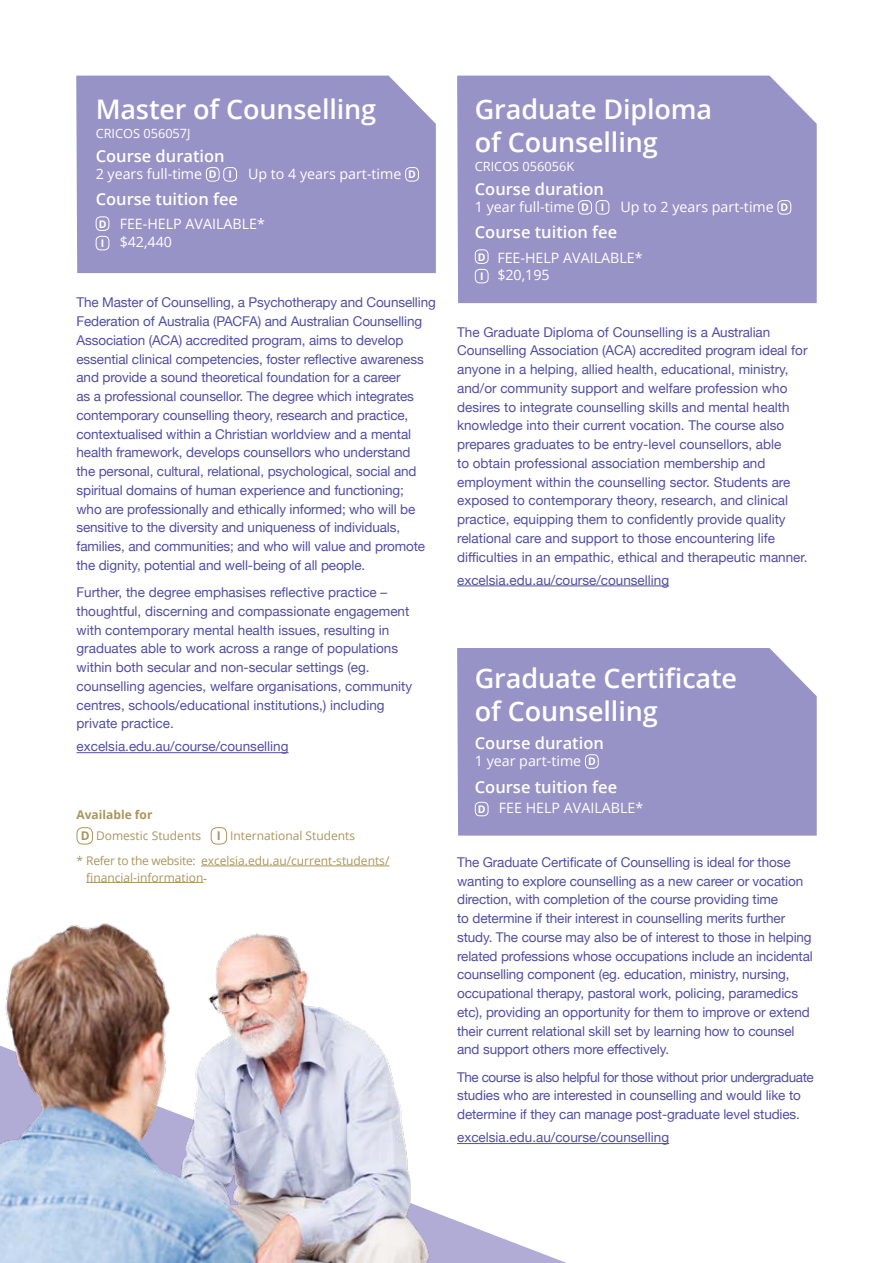
<style>
.page{position:relative;width:893px;height:1263px;background:#fff}
.page>*{position:absolute;margin:0;border:0;box-sizing:border-box;transform-origin:0 0}
.t1{font:600 27px/33px "Open Sans";letter-spacing:-.005em;color:#fff}
.t2{font:600 16.5px "Open Sans";color:#fff}
.t3{font:14.25px/18px "Open Sans";color:#fff}
.t4{font:13.5px/18.8px "Helvetica Neue";letter-spacing:-.01em;color:#524fa1}
.t5{font:12.75px "Open Sans";color:#fff}
.t6{font:12px/20.7px "Open Sans";color:#ab955c}
.s1{font-weight:700;font-size:10.5px}
.s2{font-weight:700}
</style>
<div class="page">
<div style="left:76px;top:76px;width:360px;height:197px;background:#9793c6"></div>
<div style="left:457px;top:76px;width:360px;height:227px;background:#9793c6"></div>
<div style="left:457px;top:648px;width:360px;height:188px;background:#9793c6"></div>
<svg style="left:436px;top:1143px;width:234px;height:120px"></svg>
<hr style="left:77px;top:752px;width:212px;height:1px;background:#524fa1">
<hr style="left:457px;top:586px;width:212px;height:1px;background:#524fa1">
<hr style="left:457px;top:1143px;width:212px;height:1px;background:#524fa1">
<img style="left:0;top:923px;width:436px;height:340px">
<hr style="left:201px;top:866px;width:188px;height:1px;background:#ab955c">
<hr style="left:86px;top:882px;width:117px;height:1px;background:#ab955c">
<div style="left:77px;top:827px;width:16px;height:17px;border:1px solid #ab955c;border-radius:6px"></div>
<div style="left:211px;top:827px;width:16px;height:17px;border:1px solid #ab955c;border-radius:6px"></div>
<div style="left:206px;top:167px;width:14px;height:15px;border:1px solid #fff;border-radius:5px"></div>
<div style="left:223px;top:167px;width:14px;height:15px;border:1px solid #fff;border-radius:5px"></div>
<div style="left:405px;top:167px;width:14px;height:15px;border:1px solid #fff;border-radius:5px"></div>
<div style="left:96px;top:216px;width:13px;height:15px;border:1px solid #fff;border-radius:5px"></div>
<div style="left:96px;top:236px;width:13px;height:14px;border:1px solid #fff;border-radius:5px"></div>
<div style="left:578px;top:200px;width:14px;height:15px;border:1px solid #fff;border-radius:5px"></div>
<div style="left:596px;top:200px;width:13px;height:15px;border:1px solid #fff;border-radius:5px"></div>
<div style="left:777px;top:200px;width:14px;height:15px;border:1px solid #fff;border-radius:5px"></div>
<div style="left:475px;top:249px;width:13px;height:15px;border:1px solid #fff;border-radius:5px"></div>
<div style="left:475px;top:269px;width:13px;height:14px;border:1px solid #fff;border-radius:5px"></div>
<div style="left:585px;top:754px;width:14px;height:15px;border:1px solid #fff;border-radius:5px"></div>
<div style="left:475px;top:802px;width:13px;height:14px;border:1px solid #fff;border-radius:5px"></div>
<h1 class="t1" style="left:96px;top:92px;width:282px">Master of Counselling</h1>
<p class="t5" style="left:96px;top:125px;width:96px">CRICOS 056057J</p>
<p class="t2" style="left:96px;top:145px;width:131px">Course duration</p>
<p class="t3" style="left:96px;top:164px;width:322px">2 years full-time <span class="s1">D I</span> Up to 4 years part-time <span class="s1">D</span></p>
<p class="t2" style="left:96px;top:188px;width:144px">Course tuition fee</p>
<p class="t3" style="left:99px;top:215px;width:168px"><span class="s1">D</span> FEE-HELP AVAILABLE*<br><span class="s1">I</span> $42,440</p>
<p class="t4" style="left:77px;top:294px;width:361px">The Master of Counselling, a Psychotherapy and Counselling Federation of Australia (PACFA) and Australian Counselling Association (ACA) accredited program, aims to develop essential clinical competencies, foster reflective awareness and provide a sound theoretical foundation for a career<br>as a professional counsellor. The degree which integrates contemporary counselling theory, research and practice, contextualised within a Christian worldview and a mental health framework, develops counsellors who understand<br>the personal, cultural, relational, psychological, social and spiritual domains of human experience and functioning;<br>who are professionally and ethically informed; who will be sensitive to the diversity and uniqueness of individuals, families, and communities; and who will value and promote the dignity, potential and well-being of all people.</p>
<p class="t4" style="left:77px;top:584px;width:337px">Further, the degree emphasises reflective practice – thoughtful, discerning and compassionate engagement with contemporary mental health issues, resulting in graduates able to work across a range of populations within both secular and non-secular settings (eg. counselling agencies, welfare organisations, community centres, schools/educational institutions,) including private practice.</p>
<p class="t4" style="left:77px;top:738px;width:214px">excelsia.edu.au/course/counselling</p>
<p class="t6" style="left:81px;top:804px;width:122px;text-indent:-4px"><span class="s2">Available for<br>D</span> Domestic Students</p>
<p class="t6" style="left:77px;top:823px;width:314px;line-height:25px;text-indent:140px"><span class="s2">I</span> International Students<br>* Refer to the website: excelsia.edu.au/current-students/</p>
<p class="t6" style="left:86px;top:866px;width:119px">financial-information</p>
<h1 class="t1" style="left:475px;top:92px;width:239px">Graduate Diploma of Counselling</h1>
<p class="t5" style="left:475px;top:158px;width:101px">CRICOS 056056K</p>
<p class="t2" style="left:475px;top:178px;width:131px">Course duration</p>
<p class="t3" style="left:475px;top:197px;width:315px">1 year full-time <span class="s1">D I</span> Up to 2 years part-time <span class="s1">D</span></p>
<p class="t2" style="left:475px;top:221px;width:144px">Course tuition fee</p>
<p class="t3" style="left:478px;top:248px;width:166px"><span class="s1">D</span> FEE-HELP AVAILABLE*<br><span class="s1">I</span> $20,195</p>
<p class="t4" style="left:457px;top:323px;width:352px">The Graduate Diploma of Counselling is a Australian Counselling Association (ACA) accredited program ideal for anyone in a helping, allied health, educational, ministry, and/or community support and welfare profession who desires to integrate counselling skills and mental health knowledge into their current vocation. The course also prepares graduates to be entry-level counsellors, able<br>to obtain professional association membership and employment within the counselling sector. Students are exposed to contemporary theory, research, and clinical practice, equipping them to confidently provide quality relational care and support to those encountering life difficulties in an empathic, ethical and therapeutic manner.</p>
<p class="t4" style="left:457px;top:571px;width:214px">excelsia.edu.au/course/counselling</p>
<h1 class="t1" style="left:475px;top:661px;width:264px">Graduate Certificate of Counselling</h1>
<p class="t2" style="left:475px;top:732px;width:131px">Course duration</p>
<p class="t3" style="left:475px;top:751px;width:122px">1 year part-time <span class="s1">D</span></p>
<p class="t2" style="left:475px;top:775px;width:144px">Course tuition fee</p>
<p class="t3" style="left:478px;top:799px;width:167px"><span class="s1">D</span> FEE HELP AVAILABLE*</p>
<p class="t4" style="left:457px;top:853px;width:357px">The Graduate Certificate of Counselling is ideal for those wanting to explore counselling as a new career or vocation direction, with completion of the course providing time<br>to determine if their interest in counselling merits further study. The course may also be of interest to those in helping related professions whose occupations include an incidental counselling component (eg. education, ministry, nursing, occupational therapy, pastoral work, policing, paramedics etc), providing an opportunity for them to improve or extend their current relational skill set by learning how to counsel and support others more effectively.</p>
<p class="t4" style="left:457px;top:1068px;width:358px">The course is also helpful for those without prior undergraduate studies who are interested in counselling and would like to determine if they can manage post-graduate level studies.</p>
<p class="t4" style="left:457px;top:1129px;width:214px">excelsia.edu.au/course/counselling</p>
</div>
